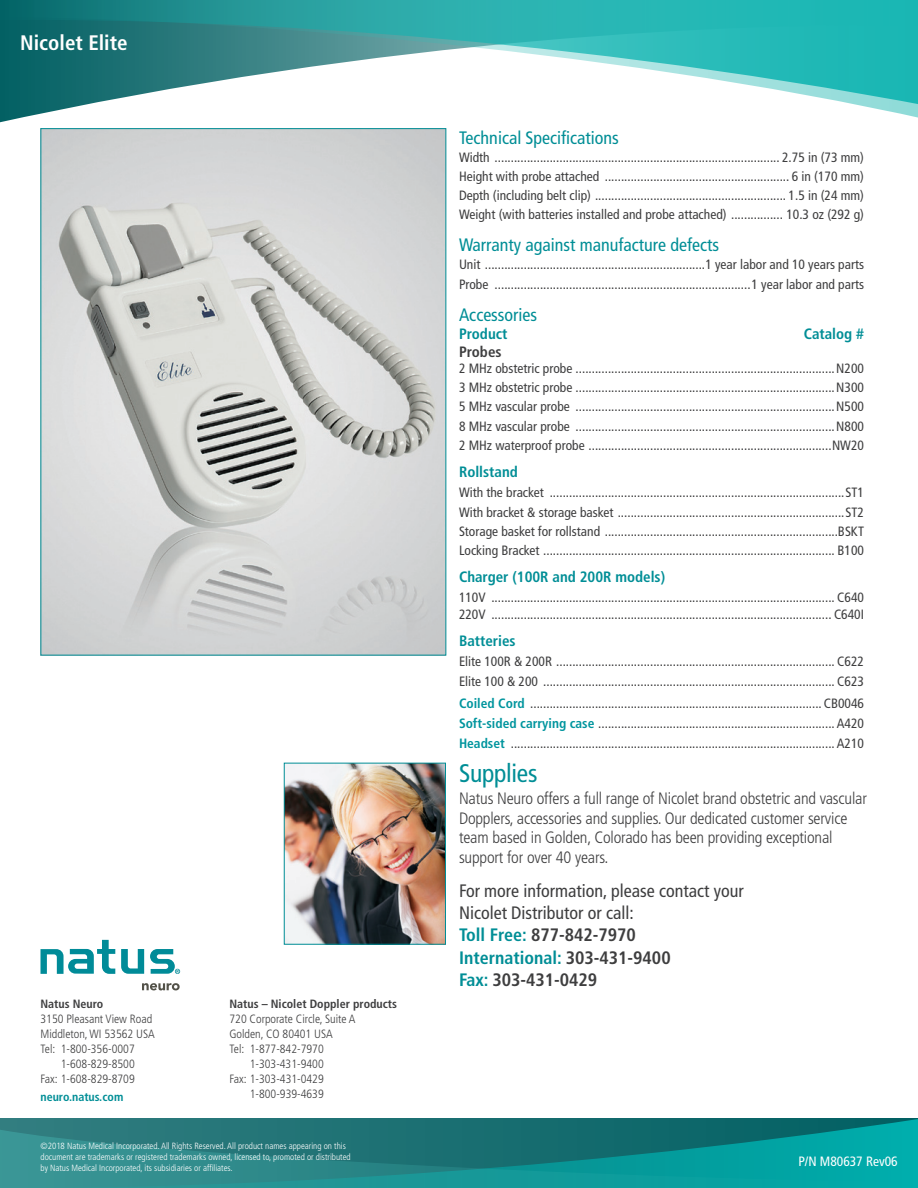
<style>
.page{position:relative;width:918px;height:1188px;background:#fff}
.page>*{position:absolute;margin:0;border:0;box-sizing:border-box;transform-origin:0 0}
.t1{font:condensed 25.5px "Frutiger LT Std";letter-spacing:-.01em;color:#008e96}
.t2{font:700 condensed 21px "Frutiger LT Std";color:#fff}
.t3{font:condensed 18px/22.2px "Frutiger LT Std";color:#3e3e3f}
.t4{font:condensed 18px "Frutiger LT Std";color:#008e96}
.t5{font:300 condensed 16.5px/19.5px "Frutiger LT Std";letter-spacing:-.01em;color:#3e3e3f}
.t6{font:700 condensed 15px "Frutiger LT Std";color:#008e96}
.t7{font:700 condensed 15px "Frutiger LT Std";color:#3e3e3f}
.t8{font:condensed 13.5px/19.2px "Frutiger LT Std";color:#3e3e3f;text-align:justify}
.t9{font:condensed 13.5px "Frutiger LT Std";color:#fff}
.t10{font:300 condensed 12px "Frutiger LT Std";color:#3e3e3f}
.t11{font:700 condensed 12px "Frutiger LT Std";color:#3e3e3f}
.t12{font:700 condensed 12px "Frutiger LT Std";color:#008e96}
.t13{font:300 condensed 9px/10.8px "Frutiger LT Std";color:#fff}
.s1{font-weight:700;color:#00959e}
.s2{font-weight:700;color:#008e96}
.s3{font-weight:700}
</style>
<div class="page">
<svg style="left:121px;top:949px;width:23px;height:25px"></svg>
<svg style="left:40px;top:940px;width:75px;height:34px"></svg>
<svg style="left:150px;top:949px;width:30px;height:25px"></svg>
<svg style="left:142px;top:983px;width:38px;height:7px"></svg>
<svg style="left:0;top:0;width:918px;height:121px"></svg>
<svg style="left:0;top:1118px;width:918px;height:9px;background:#197073"></svg>
<svg style="left:0;top:1127px;width:918px;height:61px;background:#1a898a"></svg>
<img style="left:42px;top:130px;width:402px;height:524px">
<img style="left:286px;top:765px;width:158px;height:178px">
<div style="left:284px;top:763px;width:162px;height:182px;border:1px solid #008e96"></div>
<h2 class="t2" style="left:20px;top:30px;width:109px">Nicolet Elite</h2>
<p class="t11" style="left:40px;top:997px;width:64px">Natus Neuro</p>
<p class="t10" style="left:40px;top:1012px;width:113px">3150 Pleasant View Road</p>
<p class="t10" style="left:40px;top:1027px;width:116px">Middleton, WI 53562 USA</p>
<p class="t10" style="left:40px;top:1042px;width:96px">Tel: 1-800-356-0007</p>
<p class="t10" style="left:61px;top:1057px;width:76px">1-608-829-8500</p>
<p class="t10" style="left:41px;top:1072px;width:96px">Fax: 1-608-829-8709</p>
<p class="t12" style="left:41px;top:1089px;width:84px">neuro.natus.com</p>
<p class="t11" style="left:230px;top:997px;width:169px">Natus – Nicolet Doppler products</p>
<p class="t10" style="left:230px;top:1012px;width:127px">720 Corporate Circle, Suite A</p>
<p class="t10" style="left:230px;top:1027px;width:105px">Golden, CO 80401 USA</p>
<p class="t10" style="left:230px;top:1042px;width:96px">Tel: 1-877-842-7970</p>
<p class="t10" style="left:250px;top:1057px;width:76px">1-303-431-9400</p>
<p class="t10" style="left:230px;top:1072px;width:96px">Fax: 1-303-431-0429</p>
<p class="t10" style="left:250px;top:1087px;width:76px">1-800-939-4639</p>
<p class="t13" style="left:40px;top:1141px;width:312px">©2018 Natus Medical Incorporated. All Rights Reserved. All product names appearing on this document are trademarks or registered trademarks owned, licensed to, promoted or distributed by Natus Medical Incorporated, its subsidiaries or affiliates.</p>
<h3 class="t4" style="left:459px;top:127px;width:161px">Technical Specifications</h3>
<p class="t8" style="left:459px;top:148px;width:407px">Width ........................................................................................ 2.75 in (73 mm)<br>Height with probe attached ......................................................... 6 in (170 mm)<br>Depth (including belt clip) ........................................................... 1.5 in (24 mm)<br>Weight (with batteries installed and probe attached) ................ 10.3 oz (292 g)</p>
<h3 class="t4" style="left:459px;top:235px;width:262px">Warranty against manufacture defects</h3>
<p class="t8" style="left:459px;top:255px;width:406px">Unit ....................................................................1 year labor and 10 years parts<br>Probe ...............................................................................1 year labor and parts</p>
<h3 class="t4" style="left:459px;top:304px;width:80px">Accessories</h3>
<p class="t6" style="left:459px;top:324px;width:50px">Product</p>
<p class="t6" style="left:804px;top:324px;width:62px">Catalog #</p>
<p class="t7" style="left:459px;top:342px;width:44px">Probes</p>
<p class="t8" style="left:459px;top:359px;width:406px">2 MHz obstetric probe ................................................................................N200<br>3 MHz obstetric probe ................................................................................N300<br>5 MHz vascular probe ................................................................................N500<br>8 MHz vascular probe ................................................................................N800<br>2 MHz waterproof probe ...........................................................................NW20</p>
<p class="t6" style="left:459px;top:463px;width:60px">Rollstand</p>
<p class="t8" style="left:459px;top:483px;width:407px">With the bracket ...........................................................................................ST1<br>With bracket &amp; storage basket ......................................................................ST2<br>Storage basket for rollstand ........................................................................BSKT Locking Bracket .......................................................................................... B100</p>
<p class="t6" style="left:459px;top:568px;width:208px">Charger (100R and 200R models)</p>
<p class="t8" style="left:459px;top:590px;width:407px;line-height:16.5px">110V .......................................................................................................... C640<br>220V ......................................................................................................... C640I</p>
<p class="t6" style="left:459px;top:632px;width:58px">Batteries</p>
<p class="t8" style="left:459px;top:652px;width:407px">Elite 100R &amp; 200R ...................................................................................... C622<br>Elite 100 &amp; 200 .......................................................................................... C623</p>
<p class="t8" style="left:459px;top:694px;width:407px;line-height:20px"><span class="s1">Coiled Cord</span> .......................................................................................... CB0046<br><span class="s1">Soft-sided carrying case</span> ......................................................................... A420<br><span class="s1">Headset</span> .................................................................................................... A210</p>
<h1 class="t1" style="left:459px;top:758px;width:80px">Supplies</h1>
<p class="t5" style="left:459px;top:789px;width:409px">Natus Neuro offers a full range of Nicolet brand obstetric and vascular Dopplers, accessories and supplies. Our dedicated customer service team based in Golden, Colorado has been providing exceptional support for over 40 years.</p>
<h3 class="t3" style="left:459px;top:880px;width:286px">For more information, please contact your<br>Nicolet Distributor or call:<br><span class="s2">Toll Free:</span> <span class="s3">877-842-7970<br></span><span class="s2">International:</span> <span class="s3">303-431-9400<br></span><span class="s2">Fax:</span> <span class="s3">303-431-0429</span></h3>
<p class="t9" style="left:798px;top:1154px;width:101px">P/N M80637 Rev06</p>
</div>
